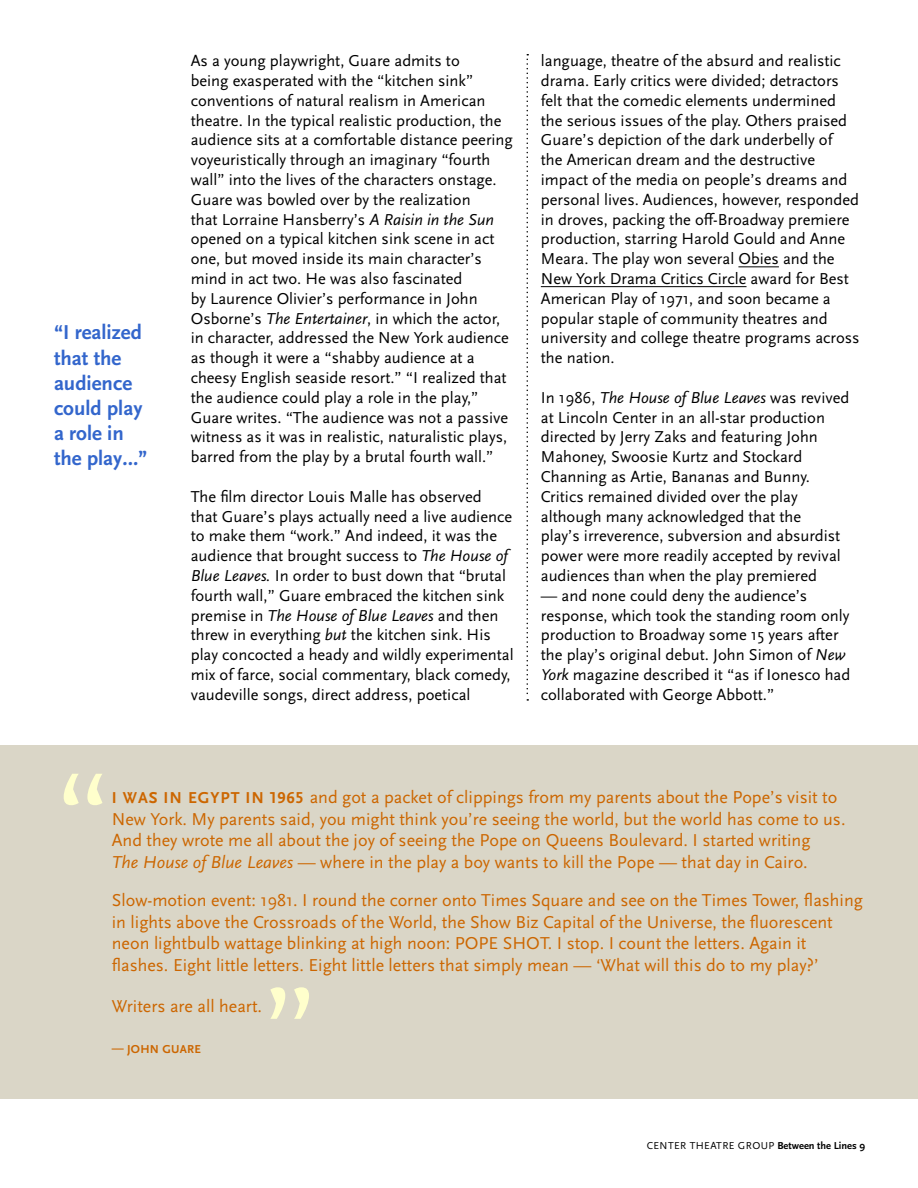
<style>
.page{position:relative;width:918px;height:1188px;background:#fff}
.page>*{position:absolute;margin:0;border:0;box-sizing:border-box;transform-origin:0 0}
.t1{font:129px "Scala Sans Pro";color:#ffc}
.t2{font:700 21px/25.2px "Scala Sans Pro";color:#36c}
.t3{font:18px/21.6px "Scala Sans Pro";color:#c60}
.t4{font:16.5px/19.8px "Scala Sans Pro";color:#000}
.t5{font:700 16.5px "Scala Sans Pro";color:#c60}
.t6{font:700 12px "Scala Sans Pro";color:#c60}
.t7{font:700 10.5px "Scala Sans Pro";color:#000}
.t8{font:10.5px "Scala Sans Pro";color:#000}
.s1{font-style:italic}
.s2{font-weight:700;font-size:16.5px}
.s3{font-weight:400}
</style>
<div class="page">
<div style="left:0;top:746px;width:918px;height:353px;background:#dad6c7"></div>
<hr style="left:738px;top:267px;width:41px;height:1px;background:#000">
<hr style="left:541px;top:286px;width:206px;height:1px;background:#000">
<svg style="left:526px;top:54px;width:2px;height:647px"></svg>
<p class="t2" style="left:54px;top:320px;width:95px">“I realized that the audience could play a role in the play…”</p>
<p class="t4" style="left:191px;top:51px;width:324px">As a young playwright, Guare admits to<br>being exasperated with the “kitchen sink” conventions of natural realism in American theatre. In the typical realistic production, the audience sits at a comfortable distance peering voyeuristically through an imaginary “fourth wall” into the lives of the characters onstage.<br>Guare was bowled over by the realization<br>that Lorraine Hansberry’s <span class="s1">A Raisin in the Sun </span>opened on a typical kitchen sink scene in act one, but moved inside its main character’s mind in act two. He was also fascinated<br>by Laurence Olivier’s performance in John Osborne’s <span class="s1">The Entertainer</span>, in which the actor, in character, addressed the New York audience as though it were a “shabby audience at a cheesy English seaside resort.” “I realized that the audience could play a role in the play,” Guare writes. “The audience was not a passive witness as it was in realistic, naturalistic plays, barred from the play by a brutal fourth wall.”</p>
<p class="t4" style="left:191px;top:486px;width:324px">The film director Louis Malle has observed<br>that Guare’s plays actually need a live audience to make them “work.” And indeed, it was the audience that brought success to <span class="s1">The House of Blue Leaves.</span> In order to bust down that “brutal fourth wall,” Guare embraced the kitchen sink premise in <span class="s1">The House of Blue Leaves</span> and then threw in everything <span class="s1">but</span> the kitchen sink. His play concocted a heady and wildly experimental mix of farce, social commentary, black comedy, vaudeville songs, direct address, poetical</p>
<p class="t4" style="left:541px;top:51px;width:320px">language, theatre of the absurd and realistic drama. Early critics were divided; detractors felt that the comedic elements undermined the serious issues of the play. Others praised Guare’s depiction of the dark underbelly of<br>the American dream and the destructive impact of the media on people’s dreams and personal lives. Audiences, however, responded in droves, packing the off-Broadway premiere production, starring Harold Gould and Anne Meara. The play won several Obies and the New York Drama Critics Circle award for Best American Play of 1971, and soon became a popular staple of community theatres and university and college theatre programs across the nation.</p>
<p class="t4" style="left:541px;top:387px;width:310px">In 1986, <span class="s1">The House of Blue Leaves</span> was revived at Lincoln Center in an all-star production directed by Jerry Zaks and featuring John Mahoney, Swoosie Kurtz and Stockard Channing as Artie, Bananas and Bunny.<br>Critics remained divided over the play although many acknowledged that the<br>play’s irreverence, subversion and absurdist power were more readily accepted by revival audiences than when the play premiered</p>
<p class="t4" style="left:541px;top:585px;width:311px">— and none could deny the audience’s response, which took the standing room only production to Broadway some 15 years after the play’s original debut. John Simon of <span class="s1">New York</span> magazine described it “as if Ionesco had collaborated with George Abbott.”</p>
<h1 class="t1" style="left:54px;top:740px;width:58px">“</h1>
<p class="t3" style="left:112px;top:786px;width:735px;text-indent:134px"><span class="s2">in 1965</span> and got a packet of clippings from my parents about the Pope’s visit to New York. My parents said, you might think you’re seeing the world, but the world has come to us.<br>And they wrote me all about the joy of seeing the Pope on Queens Boulevard. I started writing<br><span class="s1">The House of Blue Leaves</span> — where in the play a boy wants to kill the Pope — that day in Cairo.</p>
<p class="t3" style="left:112px;top:889px;width:753px">Slow-motion event: 1981. I round the corner onto Times Square and see on the Times Tower, flashing in lights above the Crossroads of the World, the Show Biz Capital of the U niverse, the fluorescent neon lightbulb wattage blinking at high noon: POPE SHOT. I stop. I count the letters. Again it flashes. Eight little letters. Eight little letters that simply mean — ‘What will this do to my play?’</p>
<p class="t3" style="left:112px;top:996px;width:152px">Writers are all heart.</p>
<p class="t6" style="left:112px;top:1042px;width:29px">— John</p>
<p class="t6" style="left:162px;top:1042px;width:17px">Guare</p>
<p class="t5" style="left:112px;top:788px;width:24px">I was</p>
<p class="t5" style="left:164px;top:788px;width:46px">in Egypt</p>
<h1 class="t1" style="left:262px;top:955px;width:58px">”</h1>
<p class="t8" style="left:647px;top:1139px;width:15px">Center</p>
<p class="t8" style="left:690px;top:1139px;width:14px">Theatre</p>
<p class="t7" style="left:738px;top:1139px;width:129px"><span class="s3">Gro up</span> Between the Lines 9</p>
</div>
